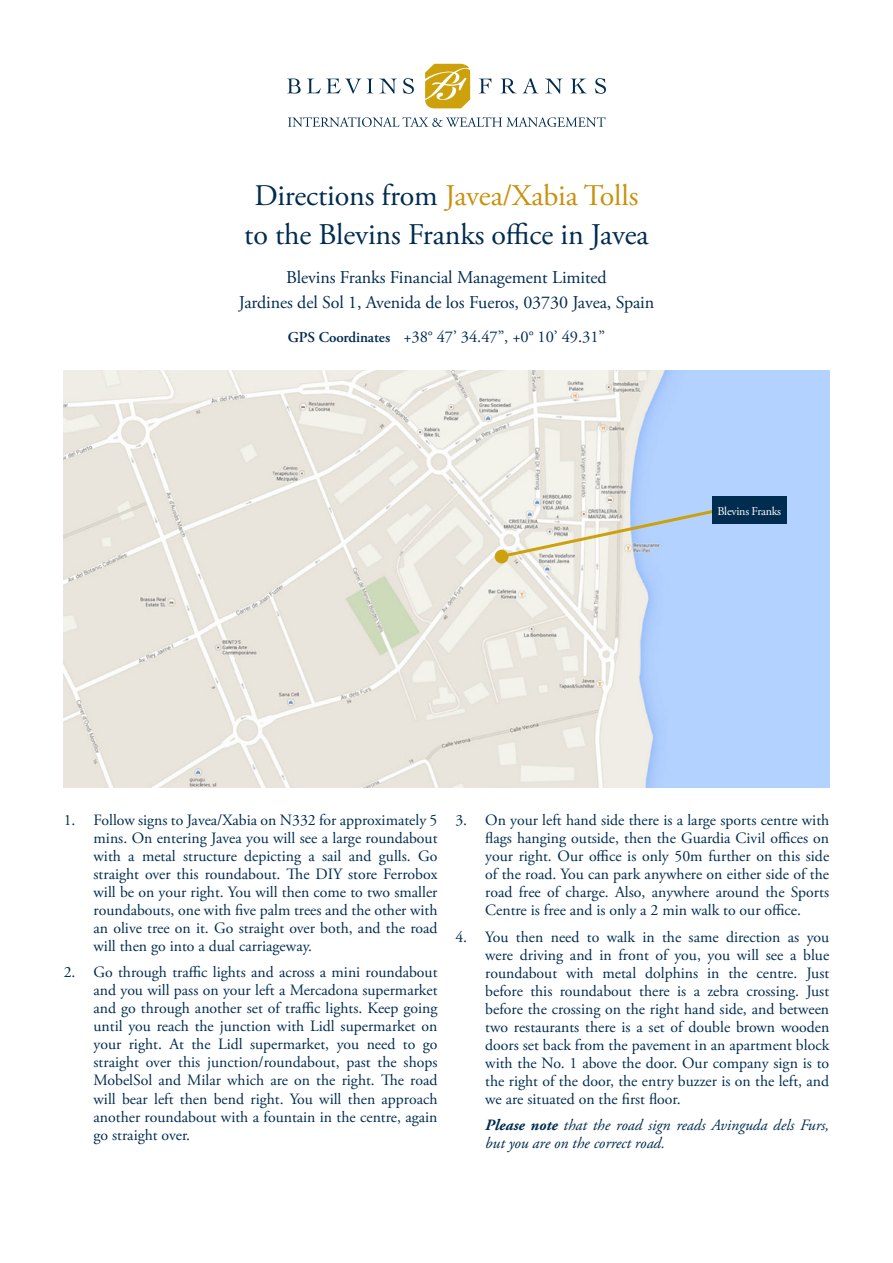
<style>
.page{position:relative;width:893px;height:1263px;background:#fff}
.page>*{position:absolute;margin:0;border:0;box-sizing:border-box;transform-origin:0 0}
.t1{font:30px/39px "Adobe Garamond Pro";letter-spacing:-.005em;color:#002c50;text-align:center}
.t2{font:18px/25.5px "Adobe Garamond Pro";letter-spacing:-.005em;color:#002c50;text-align:center}
.t3{font:16.5px "Adobe Garamond Pro";letter-spacing:-.005em;color:#002c50}
.t4{font:15.75px/18px "Adobe Garamond Pro";color:#002c50;text-align:justify}
.t5{font:italic 15.75px/18px "Adobe Garamond Pro";color:#002c50}
.t6{font:12px "Adobe Garamond Pro";letter-spacing:-.02em;color:#fff}
.s1{color:#c9920e}
.s2{font-weight:600;font-size:15px}
.s3{font-weight:700}
</style>
<div class="page">
<svg style="left:425px;top:64px;width:45px;height:44px;background:#d7b540"></svg>
<svg style="left:287px;top:78px;width:14px;height:16px"></svg>
<svg style="left:307px;top:79px;width:54px;height:15px"></svg>
<svg style="left:368px;top:79px;width:4px;height:14px"></svg>
<svg style="left:379px;top:79px;width:17px;height:15px"></svg>
<svg style="left:403px;top:78px;width:11px;height:16px"></svg>
<svg style="left:480px;top:79px;width:11px;height:14px"></svg>
<svg style="left:501px;top:78px;width:15px;height:15px"></svg>
<svg style="left:523px;top:78px;width:15px;height:15px"></svg>
<svg style="left:545px;top:79px;width:17px;height:15px"></svg>
<svg style="left:572px;top:79px;width:14px;height:14px"></svg>
<svg style="left:595px;top:78px;width:11px;height:16px"></svg>
<svg style="left:288px;top:117px;width:318px;height:10px"></svg>
<img style="left:64px;top:370px;width:765px;height:417px">
<svg style="left:504px;top:507px;width:216px;height:52px;background:#d1d9de"></svg>
<div style="left:495px;top:550px;width:13px;height:13px;background:#cca10b;border-radius:50%"></div>
<div style="left:712px;top:496px;width:75px;height:28px;background:#002c50"></div>
<h1 class="t1" style="left:244px;top:177px;width:406px">Directions from <span class="s1">Javea/Xabia Tolls </span>to the Blevins Franks office in Javea</h1>
<p class="t2" style="left:239px;top:265px;width:417px">Blevins Franks Financial Management Limited<br>Jardines del Sol 1, Avenida de los Fueros, 03730 Javea, Spain</p>
<p class="t3" style="left:288px;top:327px;width:319px"><span class="s2">GPS Coordinates</span> +38° 47’ 34.47”, +0° 10’ 49.31”</p>
<p class="t6" style="left:717px;top:504px;width:65px">Blevins Franks</p>
<p class="t4" style="left:94px;top:811px;width:345px;text-indent:-30px">1. Follow signs to Javea/Xabia on N332 for approximately 5 mins. On entering Javea you will see a large roundabout with a metal structure depicting a sail and gulls. Go straight over this roundabout. The DIY store Ferrobox will be on your right. You will then come to two smaller roundabouts, one with five palm trees and the other with an olive tree on it. Go straight over both, and the road will then go into a dual carriageway.</p>
<p class="t4" style="left:94px;top:964px;width:345px;text-indent:-30px">2. Go through traffic lights and across a mini roundabout and you will pass on your left a Mercadona supermarket and go through another set of traffic lights. Keep going until you reach the junction with Lidl supermarket on your right. At the Lidl supermarket, you need to go straight over this junction/roundabout, past the shops MobelSol and Milar which are on the right. The road will bear left then bend right. You will then approach another roundabout with a fountain in the centre, again go straight over.</p>
<p class="t4" style="left:485px;top:811px;width:345px;text-indent:-30px">3. On your left hand side there is a large sports centre with flags hanging outside, then the Guardia Civil offices on your right. Our office is only 50m further on this side of the road. You can park anywhere on either side of the road free of charge. Also, anywhere around the Sports Centre is free and is only a 2 min walk to our office.</p>
<p class="t4" style="left:485px;top:928px;width:345px;text-indent:-30px">4. You then need to walk in the same direction as you were driving and in front of you, you will see a blue roundabout with metal dolphins in the centre. Just before this roundabout there is a zebra crossing. Just before the crossing on the right hand side, and between two restaurants there is a set of double brown wooden doors set back from the pavement in an apartment block with the No. 1 above the door. Our company sign is to the right of the door, the entry buzzer is on the left, and we are situated on the first floor.</p>
<p class="t5" style="left:485px;top:1116px;width:345px"><span class="s3">Please note</span> that the road sign reads Avinguda dels Furs, but you are on the correct road.</p>
</div>
